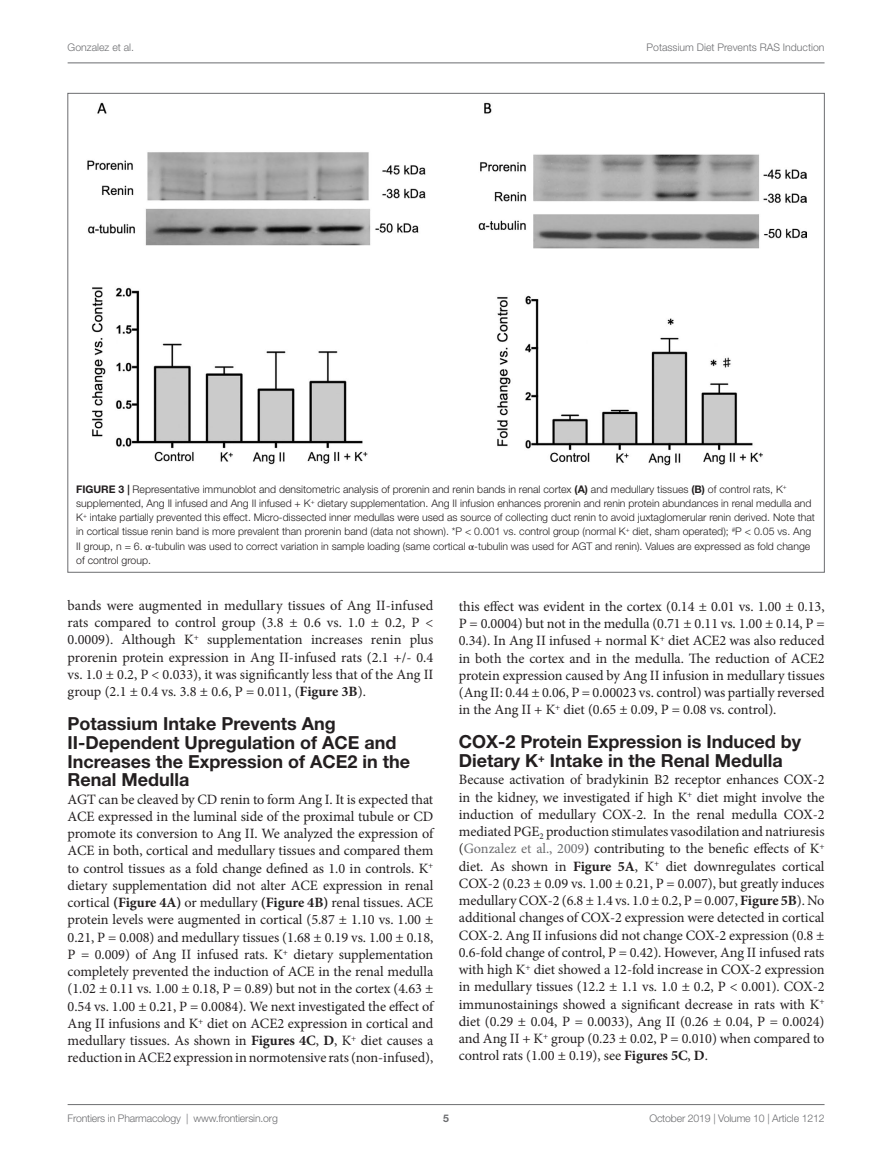
<style>
.page{position:relative;width:893px;height:1170px;background:#fff}
.page>*{position:absolute;margin:0;border:0;box-sizing:border-box;transform-origin:0 0}
._2{font:700 18px/18.8px "Helvetica Neue LT Std";color:#231f20}
.T1{font:14.25px/17.2px "Minion Pro";letter-spacing:-.005em;color:#231f20;text-align:justify}
.FC{font:300 10.5px/14.2px "Helvetica Neue LT Std";color:#231f20}
.t1{font:300 10.5px "Helvetica Neue LT Std";letter-spacing:-.015em;color:#6c6d70}
.t2{font:700 10.5px "Helvetica Neue LT Std";color:#6c6d70}
.s1{font-weight:700}
.s2{font-family:"STIX General";font-weight:400}
.s3{color:#6c6d70}
</style>
<div class="page">
<hr style="left:68px;top:63px;width:756px;height:1px;background:#6c6d70">
<hr style="left:68px;top:1104px;width:756px;height:1px;background:#6c6d70">
<img style="left:87px;top:102px;width:719px;height:363px">
<p class="t1" style="left:68px;top:41px;width:68px">Gonzalez et al.</p>
<p class="t1" style="left:647px;top:41px;width:179px">Potassium Diet Prevents RAS Induction</p>
<p class="FC" style="left:76px;top:481px;width:740px"><span class="s1">FIGURE 3 |</span> Representative immunoblot and densitometric analysis of prorenin and renin bands in renal cortex <span class="s1">(A)</span> and medullary tissues <span class="s1">(B)</span> of control rats, K<sup>+ </sup>supplemented, Ang II infused and Ang II infused + K<sup>+</sup> dietary supplementation. Ang II infusion enhances prorenin and renin protein abundances in renal medulla and K<sup>+</sup> intake partially prevented this effect. Micro-dissected inner medullas were used as source of collecting duct renin to avoid juxtaglomerular renin derived. Note that in cortical tissue renin band is more prevalent than prorenin band (data not shown). *P &lt; 0.001 vs. control group (normal K<sup>+</sup> diet, sham operated); <sup>#</sup>P &lt; 0.05 vs. Ang II group, n = 6. <span class="s2">α</span>-tubulin was used to correct variation in sample loading (same cortical <span class="s2">α</span>-tubulin was used for AGT and renin). Values are expressed as fold change of control group.</p>
<p class="T1" style="left:68px;top:596px;width:367px">bands were augmented in medullary tissues of Ang II-infused rats compared to control group (3.8 ± 0.6 vs. 1.0 ± 0.2, P &lt; 0.0009). Although K<sup>+</sup> supplementation increases renin plus prorenin protein expression in Ang II-infused rats (2.1 +/- 0.4 vs. 1.0 ± 0.2, P &lt; 0.033), it was significantly less that of the Ang II group (2.1 ± 0.4 vs. 3.8 ± 0.6, P = 0.011, (<span class="s1">Figure 3B</span>).</p>
<p class="_2" style="left:68px;top:713px;width:344px">Potassium Intake Prevents Ang<br>II-Dependent Upregulation of ACE and<br>Increases the Expression of ACE2 in the<br>Renal Medulla</p>
<p class="T1" style="left:68px;top:790px;width:367px">AGT can be cleaved by CD renin to form Ang I. It is expected that ACE expressed in the luminal side of the proximal tubule or CD promote its conversion to Ang II. We analyzed the expression of ACE in both, cortical and medullary tissues and compared them to control tissues as a fold change defined as 1.0 in controls. K<sup>+ </sup>dietary supplementation did not alter ACE expression in renal cortical <span class="s1">(Figure 4A)</span> or medullary <span class="s1">(Figure 4B)</span> renal tissues. ACE protein levels were augmented in cortical (5.87 ± 1.10 vs. 1.00 ± 0.21, P = 0.008) and medullary tissues (1.68 ± 0.19 vs. 1.00 ± 0.18, P = 0.009) of Ang II infused rats. K<sup>+</sup> dietary supplementation completely prevented the induction of ACE in the renal medulla (1.02 ± 0.11 vs. 1.00 ± 0.18, P = 0.89) but not in the cortex (4.63 ± 0.54 vs. 1.00 ± 0.21, P = 0.0084). We next investigated the effect of Ang II infusions and K<sup>+</sup> diet on ACE2 expression in cortical and medullary tissues. As shown in <span class="s1">Figures 4C</span>, <span class="s1">D</span>, K<sup>+</sup> diet causes a reduction in ACE2 expression in normotensive rats (non-infused),</p>
<p class="T1" style="left:459px;top:597px;width:367px">this effect was evident in the cortex (0.14 ± 0.01 vs. 1.00 ± 0.13, P = 0.0004) but not in the medulla (0.71 ± 0.11 vs. 1.00 ± 0.14, P = 0.34). In Ang II infused + normal K<sup>+</sup> diet ACE2 was also reduced in both the cortex and in the medulla. The reduction of ACE2 protein expression caused by Ang II infusion in medullary tissues (Ang II: 0.44 ± 0.06, P = 0.00023 vs. control) was partially reversed in the Ang II + K<sup>+</sup> diet (0.65 ± 0.09, P = 0.08 vs. control).</p>
<p class="_2" style="left:459px;top:732px;width:344px">COX-2 Protein Expression is Induced by<br>Dietary K<sup>+</sup> Intake in the Renal Medulla</p>
<p class="T1" style="left:459px;top:771px;width:367px">Because activation of bradykinin B2 receptor enhances COX-2 in the kidney, we investigated if high K<sup>+</sup> diet might involve the induction of medullary COX-2. In the renal medulla COX-2 mediated PGE<sub>2</sub> production stimulates vasodilation and natriuresis (<span class="s3">Gonzalez et al., 2009</span>) contributing to the benefic effects of K<sup>+ </sup>diet. As shown in <span class="s1">Figure 5A</span>, K<sup>+</sup> diet downregulates cortical COX-2 (0.23 ± 0.09 vs. 1.00 ± 0.21, P = 0.007), but greatly induces medullary COX-2 (6.8 ± 1.4 vs. 1.0 ± 0.2, P = 0.007, <span class="s1">Figure 5B</span>). No additional changes of COX-2 expression were detected in cortical COX-2. Ang II infusions did not change COX-2 expression (0.8 ± 0.6-fold change of control, P = 0.42). However, Ang II infused rats with high K<sup>+</sup> diet showed a 12-fold increase in COX-2 expression in medullary tissues (12.2 ± 1.1 vs. 1.0 ± 0.2, P &lt; 0.001). COX-2 immunostainings showed a significant decrease in rats with K<sup>+ </sup>diet (0.29 ± 0.04, P = 0.0033), Ang II (0.26 ± 0.04, P = 0.0024) and Ang II + K<sup>+</sup> group (0.23 ± 0.02, P = 0.010) when compared to control rats (1.00 ± 0.19), see <span class="s1">Figures 5C</span>, <span class="s1">D</span>.</p>
<p class="t1" style="left:68px;top:1111px;width:212px">Frontiers in Pharmacology | www.frontiersin.org</p>
<p class="t2" style="left:443px;top:1111px;width:7px">5</p>
<p class="t1" style="left:649px;top:1111px;width:177px">October 2019 | Volume 10 | Article 1212</p>
</div>
